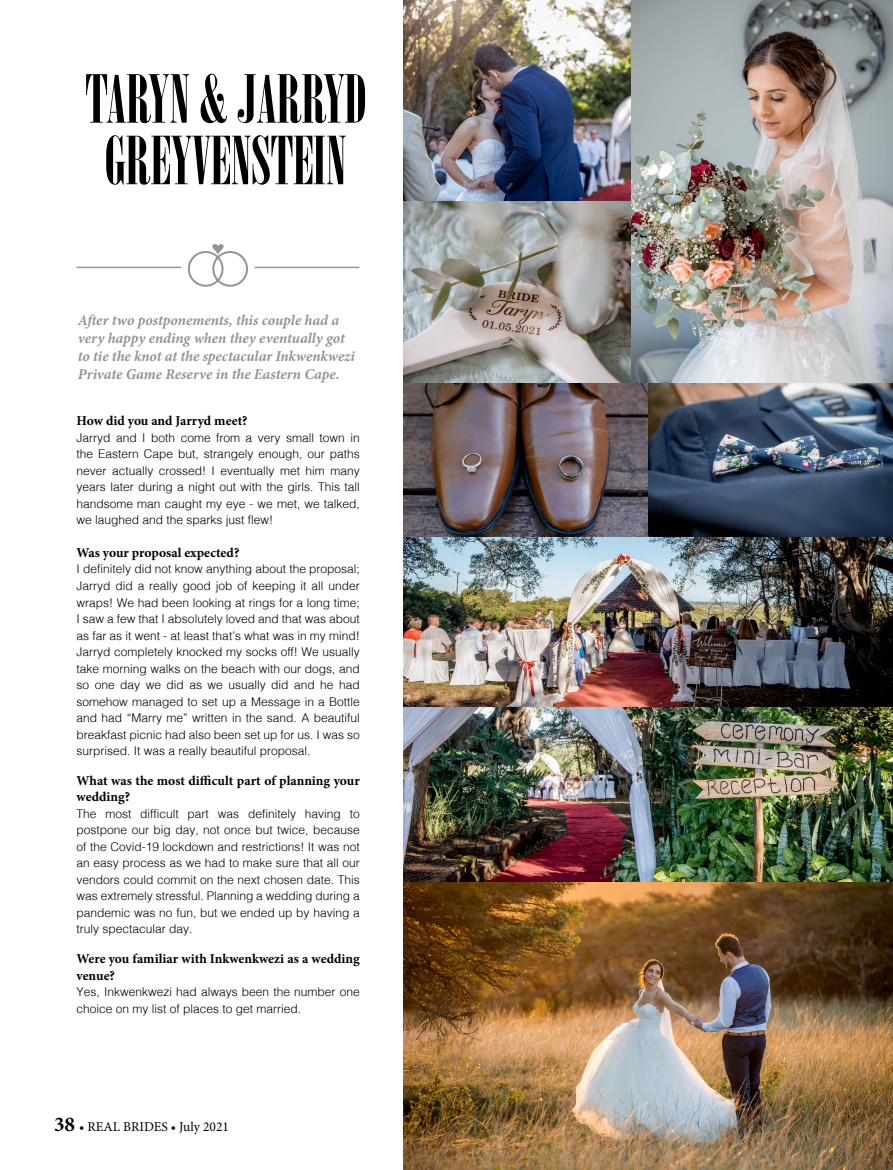
<style>
.page{position:relative;width:893px;height:1170px;background:#fff}
.page>*{position:absolute;margin:0;border:0;box-sizing:border-box;transform-origin:0 0}
.t1{font:66px/61.5px "Onyx";color:#000;text-align:center}
.t2{font:italic 700 15px/18px "Minion Pro";letter-spacing:-.005em;color:#949499}
.t3{font:700 13.5px/16.2px "Minion Pro";color:#000}
.t4{font:13.5px "Minion Pro";color:#000}
.t5{font:300 12px/16.5px "Helv";color:#000;text-align:justify}
.s1{font-weight:700;font-size:21px}
</style>
<div class="page">
<hr style="left:77px;top:267px;width:104px;height:1px;background:#949499">
<hr style="left:255px;top:267px;width:104px;height:1px;background:#949499">
<svg style="left:187px;top:244px;width:61px;height:43px"></svg>
<img style="left:404px;top:200px;width:227px;height:183px">
<img style="left:404px;top:1px;width:227px;height:199px">
<img style="left:631px;top:1px;width:262px;height:382px">
<img style="left:404px;top:710px;width:489px;height:459px">
<img style="left:404px;top:383px;width:489px;height:327px">
<h1 class="t1" style="left:85px;top:68px;width:283px">TARYN &amp; JARRYD<br>GREYVENSTEIN</h1>
<p class="t2" style="left:78px;top:310px;width:279px">After two postponements, this couple had a very happy ending when they eventually got to tie the knot at the spectacular Inkwenkwezi Private Game Reserve in the Eastern Cape.</p>
<p class="t3" style="left:77px;top:412px;width:173px">How did you and Jarryd meet?</p>
<p class="t5" style="left:77px;top:429px;width:285px">Jarryd and I both come from a very small town in the Eastern Cape but, strangely enough, our paths never actually crossed! I eventually met him many years later during a night out with the girls. This tall handsome man caught my eye - we met, we talked, we laughed and the sparks just flew!</p>
<p class="t3" style="left:77px;top:544px;width:164px">Was your proposal expected?</p>
<p class="t5" style="left:77px;top:560px;width:285px">I definitely did not know anything about the proposal; Jarryd did a really good job of keeping it all under wraps! We had been looking at rings for a long time; I saw a few that I absolutely loved and that was about as far as it went - at least that’s what was in my mind!<br>Jarryd completely knocked my socks off! We usually take morning walks on the beach with our dogs, and so one day we did as we usually did and he had somehow managed to set up a Message in a Bottle and had “Marry me” written in the sand. A beautiful breakfast picnic had also been set up for us. I was so surprised. It was a really beautiful proposal.</p>
<p class="t3" style="left:77px;top:772px;width:285px">What was the most difficult part of planning your wedding?</p>
<p class="t5" style="left:77px;top:804px;width:285px">The most difficult part was definitely having to postpone our big day, not once but twice, because of the Covid-19 lockdown and restrictions! It was not an easy process as we had to make sure that all our vendors could commit on the next chosen date. This was extremely stressful. Planning a wedding during a pandemic was no fun, but we ended up by having a truly spectacular day.</p>
<p class="t3" style="left:77px;top:950px;width:285px">Were you familiar with Inkwenkwezi as a wedding venue?</p>
<p class="t5" style="left:77px;top:983px;width:285px">Yes, Inkwenkwezi had always been the number one choice on my list of places to get married.</p>
<p class="t4" style="left:54px;top:1117px;width:177px"><span class="s1">38</span> • REAL BRIDES • July 2021</p>
</div>
